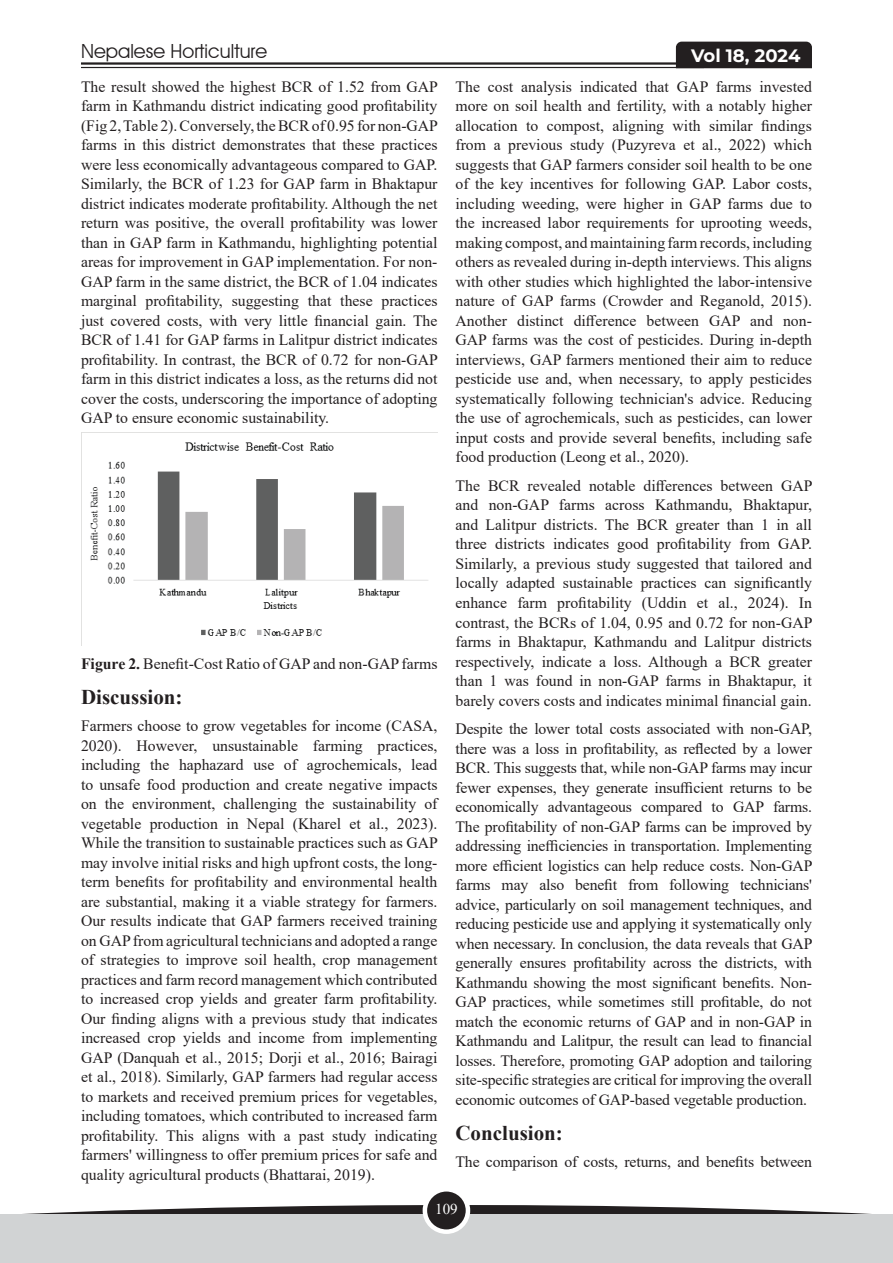
<style>
.page{position:relative;width:893px;height:1263px;background:#fff}
.page>*{position:absolute;margin:0;border:0;box-sizing:border-box;transform-origin:0 0}
.Head{font:700 21px "Times New Roman";color:#231f20}
.t1{font:19.5px "Avant Garde IT Cby BT";color:#231f20}
.t2{font:700 18px "Montserrat";color:#fff}
.body{font:15.75px/19.5px "Times New Roman";color:#231f20;text-align:justify}
.t3{font:15px "Times New Roman";color:#fff}
.s1{font-weight:700}
</style>
<div class="page">
<hr style="left:81px;top:62px;width:623px;height:3px;background:#231f20">
<hr style="left:81px;top:67px;width:623px;height:1px;background:#231f20">
<div style="left:676px;top:42px;width:136px;height:26px;background:#231f20"></div>
<svg style="left:0;top:1205px;width:893px;height:58px;fill:#231f20"></svg>
<div style="left:1px;top:1215px;width:892px;height:48px;background:#d1d3d4"></div>
<div style="left:425px;top:1189px;width:43px;height:43px;background:#231f20;border-radius:50%"></div>
<div style="left:423px;top:1187px;width:47px;height:47px;border:4px solid #fff;border-radius:50%"></div>
<img style="left:81px;top:433px;width:347px;height:213px">
<p class="t1" style="left:81px;top:39px;width:188px">Nepalese Horticulture</p>
<p class="t2" style="left:691px;top:43px;width:111px">Vol 18, 2024</p>
<p class="body" style="left:81px;top:76px;width:359px">The result showed the highest BCR of 1.52 from GAP farm in Kathmandu district indicating good profitability (Fig 2, Table 2). Conversely, the BCR of 0.95 for non-GAP farms in this district demonstrates that these practices were less economically advantageous compared to GAP.<br>Similarly, the BCR of 1.23 for GAP farm in Bhaktapur district indicates moderate profitability. Although the net return was positive, the overall profitability was lower than in GAP farm in Kathmandu, highlighting potential areas for improvement in GAP implementation. For non-GAP farm in the same district, the BCR of 1.04 indicates marginal profitability, suggesting that these practices just covered costs, with very little financial gain. The BCR of 1.41 for GAP farms in Lalitpur district indicates profitability. In contrast, the BCR of 0.72 for non-GAP farm in this district indicates a loss, as the returns did not cover the costs, underscoring the importance of adopting GAP to ensure economic sustainability.</p>
<p class="body" style="left:81px;top:653px;width:358px"><span class="s1">Figure 2.</span> Benefit-Cost Ratio of GAP and non-GAP farms</p>
<p class="Head" style="left:81px;top:682px;width:103px">Discussion:</p>
<p class="body" style="left:81px;top:716px;width:359px">Farmers choose to grow vegetables for income (CASA, 2020). However, unsustainable farming practices, including the haphazard use of agrochemicals, lead to unsafe food production and create negative impacts on the environment, challenging the sustainability of vegetable production in Nepal (Kharel et al., 2023).<br>While the transition to sustainable practices such as GAP may involve initial risks and high upfront costs, the long&shy;term benefits for profitability and environmental health are substantial, making it a viable strategy for farmers.<br>Our results indicate that GAP farmers received training on GAP from agricultural technicians and adopted a range of strategies to improve soil health, crop management practices and farm record management which contributed to increased crop yields and greater farm profitability.<br>Our finding aligns with a previous study that indicates increased crop yields and income from implementing GAP (Danquah et al., 2015; Dorji et al., 2016; Bairagi et al., 2018). Similarly, GAP farmers had regular access to markets and received premium prices for vegetables, including tomatoes, which contributed to increased farm profitability. This aligns with a past study indicating farmers' willingness to offer premium prices for safe and quality agricultural products (Bhattarai, 2019).</p>
<p class="body" style="left:455px;top:76px;width:358px">The cost analysis indicated that GAP farms invested more on soil health and fertility, with a notably higher allocation to compost, aligning with similar findings from a previous study (Puzyreva et al., 2022) which suggests that GAP farmers consider soil health to be one of the key incentives for following GAP. Labor costs, including weeding, were higher in GAP farms due to the increased labor requirements for uprooting weeds, making compost, and maintaining farm records, including others as revealed during in-depth interviews. This aligns with other studies which highlighted the labor-intensive nature of GAP farms (Crowder and Reganold, 2015).<br>Another distinct difference between GAP and non-GAP farms was the cost of pesticides. During in-depth interviews, GAP farmers mentioned their aim to reduce pesticide use and, when necessary, to apply pesticides systematically following technician's advice. Reducing the use of agrochemicals, such as pesticides, can lower input costs and provide several benefits, including safe food production (Leong et al., 2020).</p>
<p class="body" style="left:455px;top:475px;width:359px">The BCR revealed notable differences between GAP and non-GAP farms across Kathmandu, Bhaktapur, and Lalitpur districts. The BCR greater than 1 in all three districts indicates good profitability from GAP.<br>Similarly, a previous study suggested that tailored and locally adapted sustainable practices can significantly enhance farm profitability (Uddin et al., 2024). In contrast, the BCRs of 1.04, 0.95 and 0.72 for non-GAP farms in Bhaktapur, Kathmandu and Lalitpur districts respectively, indicate a loss. Although a BCR greater than 1 was found in non-GAP farms in Bhaktapur, it barely covers costs and indicates minimal financial gain.</p>
<p class="body" style="left:455px;top:718px;width:359px">Despite the lower total costs associated with non-GAP, there was a loss in profitability, as reflected by a lower BCR. This suggests that, while non-GAP farms may incur fewer expenses, they generate insufficient returns to be economically advantageous compared to GAP farms.<br>The profitability of non-GAP farms can be improved by addressing inefficiencies in transportation. Implementing more efficient logistics can help reduce costs. Non-GAP farms may also benefit from following technicians' advice, particularly on soil management techniques, and reducing pesticide use and applying it systematically only when necessary. In conclusion, the data reveals that GAP generally ensures profitability across the districts, with Kathmandu showing the most significant benefits. Non-GAP practices, while sometimes still profitable, do not match the economic returns of GAP and in non-GAP in Kathmandu and Lalitpur, the result can lead to financial losses. Therefore, promoting GAP adoption and tailoring site-specific strategies are critical for improving the overall economic outcomes of GAP-based vegetable production.</p>
<p class="Head" style="left:455px;top:1118px;width:109px">Conclusion:</p>
<p class="body" style="left:455px;top:1152px;width:358px">The comparison of costs, returns, and benefits between</p>
<p class="t3" style="left:435px;top:1199px;width:24px">109</p>
</div>
